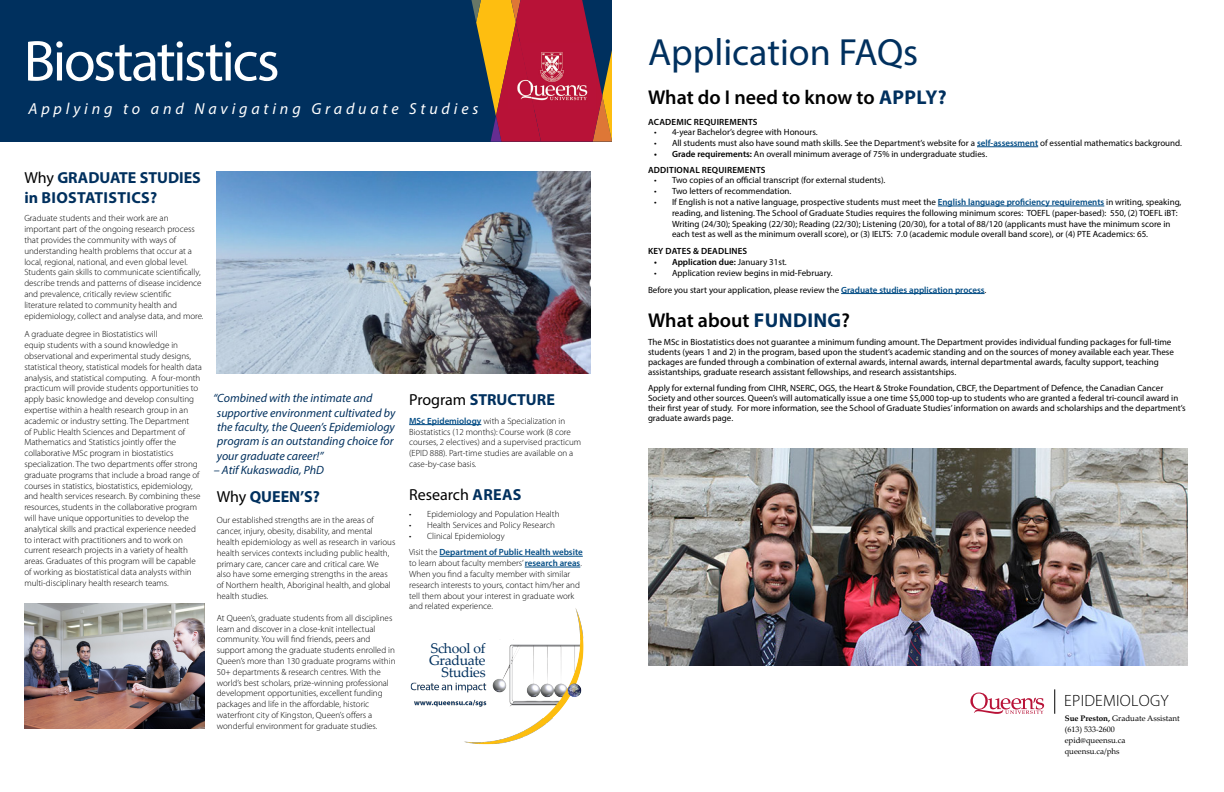
<style>
.page{position:relative;width:1224px;height:792px;background:#fff}
.page>*{position:absolute;margin:0;border:0;box-sizing:border-box;transform-origin:0 0}
.t1{font:58px "Myriad Pro";letter-spacing:-.04em;color:#fff}
.t2{font:38px "Myriad Pro";color:#00305e}
.t3{font:600 20px "Myriad Pro";color:#000}
.t4{font:300 16.4px "Myriad Pro";letter-spacing:.015em;color:#000}
.t5{font:700 16px/19.2px "Myriad Pro";color:#00305e}
.t6{font:italic 16px "Myriad Pro";letter-spacing:.24em;color:#fff}
.t7{font:16px "Myriad Pro";color:#000}
.t8{font:14px/12px "Palatino Linotype";letter-spacing:-.02em;color:#00305e;text-align:right}
.t9{font:italic 12px/14.4px "Myriad Pro";color:#00305e}
.t10{font:300 9px/10.8px "Myriad Pro";color:#000}
.t11{font:9px/10px "Myriad Pro";color:#000}
.t12{font:600 9px "Myriad Pro";letter-spacing:.015em;color:#000}
.t13{font:600 9px/16.8px "Myriad Pro";color:#004b84}
.t14{font:8px/11px "Palatino Linotype";color:#000}
.s1{font-weight:400;color:#000}
.s2{font-weight:600;color:#004b84}
.s3{font-weight:700;color:#00305e}
.s4{font-weight:300;color:#000}
.s5{font-weight:600}
.s6{font-weight:400}
.s7{font-weight:700}
</style>
<div class="page">
<div style="left:0;top:0;width:612px;height:142px;background:#00305e"></div>
<svg style="left:471px;top:0;width:141px;height:142px"></svg>
<img style="left:508px;top:43px;width:12px;height:67px">
<img style="left:520px;top:43px;width:76px;height:67px">
<hr style="left:409px;top:424px;width:72px;height:1px;background:#004b84">
<hr style="left:439px;top:556px;width:144px;height:1px;background:#004b84">
<hr style="left:525px;top:567px;width:55px;height:1px;background:#004b84">
<img style="left:410px;top:608px;width:174px;height:137px">
<img style="left:216px;top:171px;width:374px;height:203px">
<img style="left:24px;top:604px;width:181px;height:125px">
<svg style="left:970px;top:692px;width:74px;height:22px"></svg>
<svg style="left:1054px;top:689px;width:1px;height:25px"></svg>
<hr style="left:977px;top:147px;width:61px;height:1px;background:#004b84">
<hr style="left:938px;top:206px;width:166px;height:1px;background:#004b84">
<hr style="left:841px;top:293px;width:144px;height:1px;background:#004b84">
<img style="left:648px;top:449px;width:540px;height:216px">
<h1 class="t1" style="left:24px;top:25px;width:258px">Biostatistics</h1>
<h3 class="t6" style="left:28px;top:99px;width:452px">Applying to and Navigating Graduate Studies</h3>
<h3 class="t5" style="left:24px;top:168px;width:178px"><span class="s1">Why</span> GRADUATE STUDIES<br>IN BIOSTATISTI</h3>
<h3 class="t5" style="left:131px;top:187px;width:27px">CS?</h3>
<p class="t10" style="left:24px;top:213px;width:181px">Graduate students and their work are an important part of the ongoing research process that provides the community with ways of understanding health problems that occur at a local, regional, national, and even global level.<br>Students gain skills to communicate scientifically, describe trends and patterns of disease incidence and prevalence, critically review scientific literature related to community health and epidemiology, collect and analyse data, and more.</p>
<p class="t10" style="left:24px;top:329px;width:179px">A graduate degree in Biostatistics will<br>equip students with a sound knowledge in observational and experimental study designs, statistical theory, statistical models for health data analysis, and statistical computing. A four-month practicum will provide students opportunities to apply basic knowledge and develop consulting expertise within a health research group in an academic or industry setting. The Department<br>of Public Health Sciences and Department of Mathematics and Statistics jointly offer the collaborative MSc program in biostatistics specialization. The two departments offer strong graduate programs that include a broad range of courses in statistics, biostatistics, epidemiology, and health services research. By combining these resources, students in the collaborative program will have unique opportunities to develop the analytical skills and practical experience needed to interact with practitioners and to work on current research projects in a variety of health areas. Graduates of this program will be capable of working as biostatistical data analysts within multi-disciplinary health research teams.</p>
<h3 class="t9" style="left:213px;top:391px;width:184px">“Combined with the intimate and supportive environment cultivated by the faculty, the Queen’s Epidemiology program is an outstanding choice for your graduate career!”</h3>
<h3 class="t9" style="left:214px;top:463px;width:112px">– Atif Kukaswadia, PhD</h3>
<h3 class="t5" style="left:217px;top:486px;width:105px"><span class="s1">Why</span> QUEEN’S?</h3>
<p class="t10" style="left:217px;top:515px;width:180px">Our established strengths are in the areas of cancer, injury, obesity, disability, and mental health epidemiology as well as research in various health services contexts including public health, primary care, cancer care and critical care. We<br>also have some emerging strengths in the areas of Northern health, Aboriginal health, and global health studies.</p>
<p class="t10" style="left:217px;top:612px;width:180px">At Queen’s, graduate students from all disciplines learn and discover in a close-knit intellectual community. You will find friends, peers and support among the graduate students enrolled in Queen’s more than 130 graduate programs within 50+ departments &amp; research centres. With the world’s best scholars, prize-winning professional development opportunities, excellent funding packages and life in the affordable, historic waterfront city of Kingston, Queen’s offers a wonderful environment for graduate studies.</p>
<h3 class="t5" style="left:409px;top:389px;width:147px"><span class="s1">Program</span> STRUCTURE</h3>
<p class="t10" style="left:409px;top:415px;width:174px"><span class="s2">MSc Epidemiology</span> with a Specialization in Biostatistics (12 months): Course work (8 core courses, 2 electives) and a supervised practicum (EPID 888). Part-time studies are available on a case-by-case basis.</p>
<h3 class="t7" style="left:409px;top:485px;width:85px">Research <span class="s3">AREAS</span></h3>
<p class="t10" style="left:409px;top:509px;width:152px">• Epidemiology and Population Health</p>
<p class="t10" style="left:409px;top:519px;width:147px">• Health Services and Policy Research</p>
<p class="t13" style="left:409px;top:527px;width:175px"><span class="s4">• Clinical Epidemiology<br>Visit the</span> Department of Public Health website</p>
<p class="t10" style="left:409px;top:558px;width:174px">to learn about faculty members’ <span class="s2">research areas</span>.<br>When you find a faculty member with similar research interests to yours, contact him/her and tell them about your interest in graduate work and related experience.</p>
<h3 class="t8" style="left:429px;top:641px;width:58px">School of<br>Graduate<br>Studies</h3>
<h2 class="t2" style="left:648px;top:29px;width:272px">Application FAQs</h2>
<h3 class="t3" style="left:648px;top:85px;width:300px">What do I need to know to <span class="s3">APPLY?</span></h3>
<p class="t12" style="left:648px;top:116px;width:18px">Academi</p>
<p class="t12" style="left:687px;top:116px;width:36px">c Requireme</p>
<p class="t12" style="left:742px;top:116px;width:16px">nts</p>
<p class="t11" style="left:654px;top:127px;width:165px">• 4-year Bachelor’s degree with Honours.</p>
<p class="t11" style="left:654px;top:138px;width:530px">• All students must also have sound math skills. See the Department’s website for a <span class="s2">self-assessment</span> of essential mathematics background.</p>
<p class="t11" style="left:648px;top:145px;width:341px;line-height:16.8px;text-indent:6px"><span class="s5">• Grade requirements:</span> An overall minimum average of 75% in undergraduate studies.<br><span class="s5">Additional Requireme</span></p>
<p class="t12" style="left:750px;top:165px;width:16px">nts</p>
<p class="t11" style="left:654px;top:175px;width:233px">• Two copies of an official transcript (for external students).</p>
<p class="t11" style="left:654px;top:186px;width:139px">• Two letters of recommendation.</p>
<p class="t11" style="left:672px;top:197px;width:511px;line-height:10.8px;text-indent:-18px">• If English is not a native language, prospective students must meet the <span class="s2">English language proficiency requirements</span> in writing, speaking, reading, and listening. The School of Graduate Studies requires the following minimum scores: TOEFL (paper-based): 550, (2) TOEFL iBT:<br>Writing (24/30); Speaking (22/30); Reading (22/30); Listening (20/30), for a total of 88/120 (applicants must have the minimum score in each test as well as the minimum overall score), or (3) IELTS: 7.0 (academic module overall band score), or (4) PTE Academics: 65.</p>
<p class="t12" style="left:648px;top:246px;width:60px">Key dates &amp; dead</p>
<p class="t12" style="left:724px;top:246px;width:19px">lines</p>
<p class="t12" style="left:654px;top:256px;width:134px">• Application due: <span class="s6">January 31st.</span></p>
<p class="t11" style="left:648px;top:264px;width:340px;line-height:16.8px;text-indent:6px">• Application review begins in mid-February.<br>Before you start your application, please review the <span class="s2">Graduate studies application process</span>.</p>
<h3 class="t3" style="left:648px;top:307px;width:131px">What about <span class="s3">FUNDING</span></h3>
<h3 class="t3" style="left:842px;top:307px;width:10px">?</h3>
<p class="t11" style="left:648px;top:337px;width:527px">The MSc in Biostatistics does not guarantee a minimum funding amount. The Department provides individual funding packages for full-time students (years 1 and 2) in the program, based upon the student’s academic standing and on the sources of money available each year. These packages are funded through a combination of external awards, internal awards, internal departmental awards, faculty support, teaching assistantships, graduate research assistant fellowships, and research assistantships.</p>
<p class="t11" style="left:648px;top:383px;width:539px">Apply for external funding from CIHR, NSERC, OGS, the Heart &amp; Stroke Foundation, CBCF, the Department of Defence, the Canadian Cancer Society and other sources. Queen’s will automatically issue a one time $5,000 top-up to students who are granted a federal tri-council award in their first year of study. For more information, see the School of Graduate Studies’ information on awards and scholarships and the department’s graduate awards page.</p>
<h3 class="t4" style="left:1064px;top:692px;width:106px">EPIDEMIOLOGY</h3>
<p class="t14" style="left:1065px;top:713px;width:117px"><span class="s7">Sue Preston,</span> Graduate Assistant (613) 533-2600<br>epid@queensu.ca queensu.ca/phs</p>
</div>
